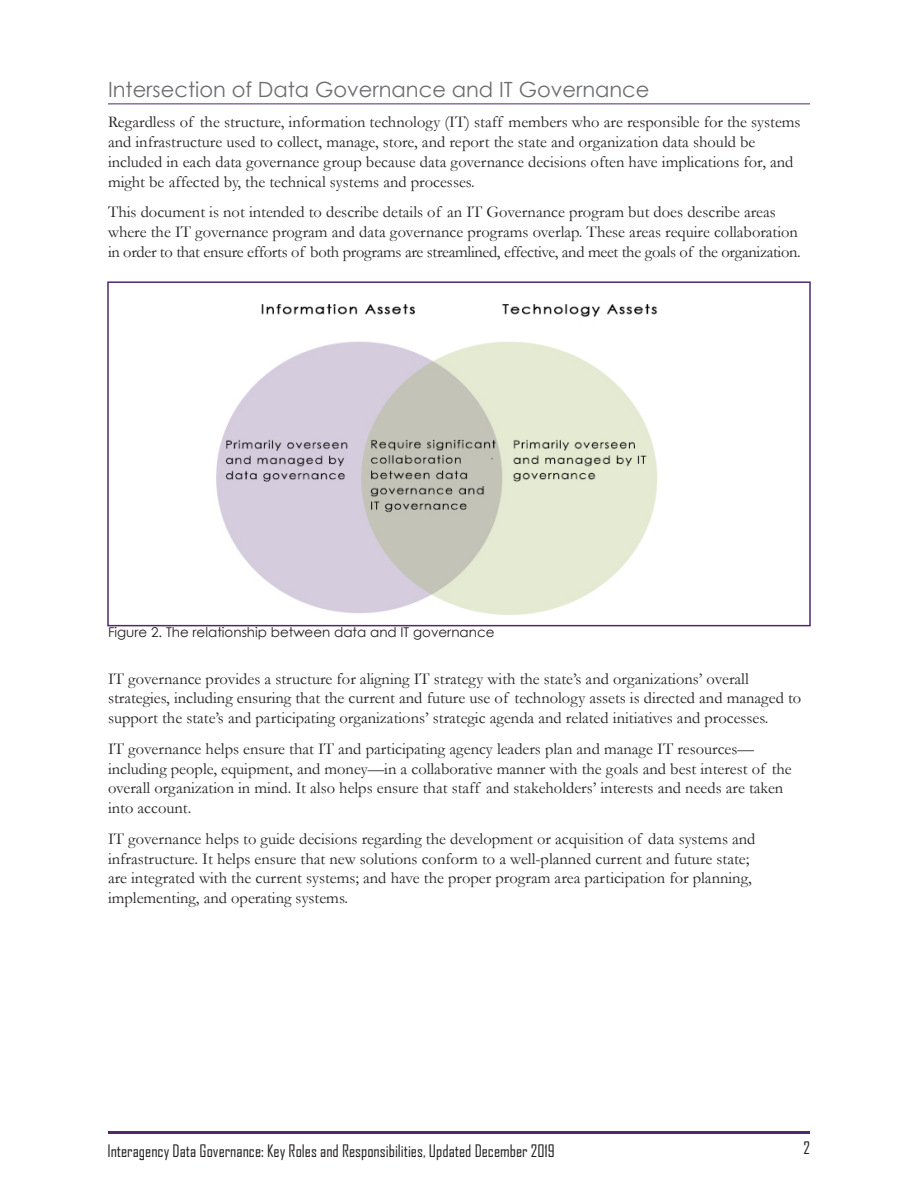
<style>
.page{position:relative;width:918px;height:1188px;background:#fff}
.page>*{position:absolute;margin:0;border:0;box-sizing:border-box;transform-origin:0 0}
.t1{font:21px "Century Gothic";color:#6c6d70}
.t2{font:16.5px/19.8px "Garamond";color:#231f20}
.t3{font:16.5px "Agency FB";color:#231f20}
.t4{font:13.5px "Century Gothic";color:#231f20}
</style>
<div class="page">
<hr style="left:108px;top:1131px;width:702px;height:3px;background:#4e2871">
<hr style="left:108px;top:104px;width:702px;height:1px;background:#512971">
<img style="left:216px;top:304px;width:442px;height:311px">
<div style="left:107px;top:281px;width:704px;height:345px;border:2px solid #4e2871"></div>
<h2 class="t1" style="left:108px;top:74px;width:543px">Intersection of Data Governance and IT Governance</h2>
<p class="t2" style="left:108px;top:112px;width:694px">Regardless of the structure, information technology (IT) staff members who are responsible for the systems and infrastructure used to collect, manage, store, and report the state and organization data should be included in each data governance group because data governance decisions often have implications for, and might be affected by, the technical systems and processes.</p>
<p class="t2" style="left:108px;top:202px;width:694px">This document is not intended to describe details of an IT Governance program but does describe areas where the IT governance program and data governance programs overlap. These areas require collaboration in order to that ensure efforts of both programs are streamlined, effective, and meet the goals of the organization.</p>
<p class="t4" style="left:108px;top:622px;width:388px">Figure 2. The relationship between data and IT governance</p>
<p class="t2" style="left:108px;top:668px;width:695px">IT governance provides a structure for aligning IT strategy with the state’s and organizations’ overall strategies, including ensuring that the current and future use of technology assets is directed and managed to support the state’s and participating organizations’ strategic agenda and related initiatives and processes.</p>
<p class="t2" style="left:108px;top:738px;width:685px">IT governance helps ensure that IT and participating agency leaders plan and manage IT resources— including people, equipment, and money—in a collaborative manner with the goals and best interest of the overall organization in mind. It also helps ensure that staff and stakeholders’ interests and needs are taken into account.</p>
<p class="t2" style="left:108px;top:828px;width:649px">IT governance helps to guide decisions regarding the development or acquisition of data systems and infrastructure. It helps ensure that new solutions conform to a well-planned current and future state; are integrated with the current systems; and have the proper program area participation for planning, implementing, and operating systems.</p>
<p class="t3" style="left:107px;top:1141px;width:449px">Interagency Data Governance: Key Roles and Responsibilities, Updated December 2019</p>
<p class="t3" style="left:804px;top:1138px;width:8px">2</p>
</div>
